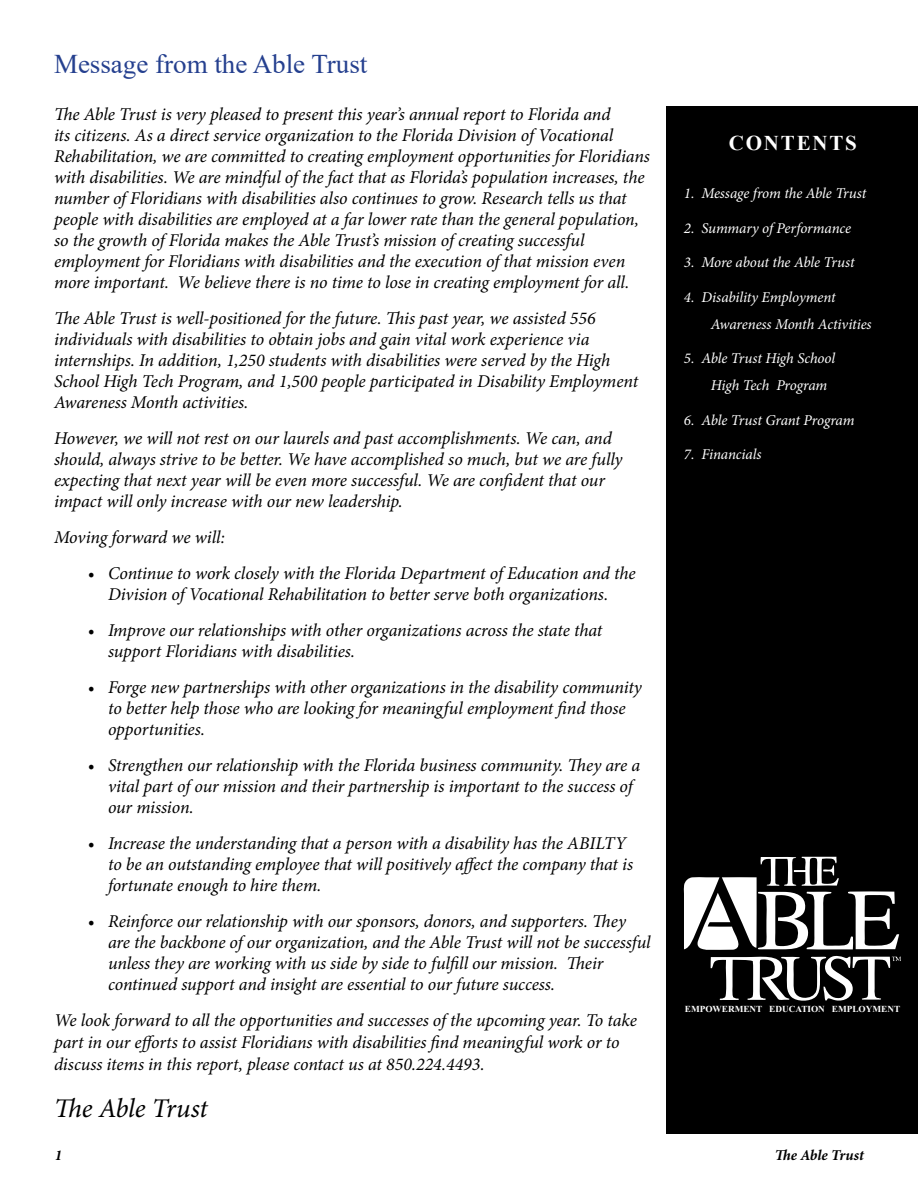
<style>
.page{position:relative;width:918px;height:1188px;background:#fff}
.page>*{position:absolute;margin:0;border:0;box-sizing:border-box;transform-origin:0 0}
.t1{font:27px "Times New Roman";color:#25408f}
.t2{font:italic 27px "Minion Pro";letter-spacing:-.01em;color:#000}
.t3{font:700 21px "Times New Roman";letter-spacing:.085em;color:#fff}
.t4{font:italic 18px/21px "Minion Pro";letter-spacing:-.01em;color:#000}
.t5{font:italic 15px/27px "Minion Pro";letter-spacing:-.01em;color:#fff}
.t6{font:italic 700 15px "Minion Pro";letter-spacing:-.005em;color:#000}
.t7{font:700 9.3px "Times New Roman";color:#fff}
</style>
<div class="page">
<div style="left:667px;top:106px;width:251px;height:1028px;background:#000"></div>
<svg style="left:684px;top:857px;width:217px;height:144px"></svg>
<h1 class="t1" style="left:54px;top:45px;width:315px">Message from the Able Trust</h1>
<p class="t4" style="left:54px;top:103px;width:598px">The Able Trust is very pleased to present this year’s annual report to Florida and<br>its citizens. As a direct service organization to the Florida Division of Vocational Rehabilitation, we are committed to creating employment opportunities for Floridians with disabilities. We are mindful of the fact that as Florida’s population increases, the number of Floridians with disabilities also continues to grow. Research tells us that people with disabilities are employed at a far lower rate than the general population, so the growth of Florida makes the Able Trust’s mission of creating successful employment for Floridians with disabilities and the execution of that mission even more important. We believe there is no time to lose in creating employment for all.</p>
<p class="t4" style="left:54px;top:307px;width:586px">The Able Trust is well-positioned for the future. This past year, we assisted 556 individuals with disabilities to obtain jobs and gain vital work experience via internships. In addition, 1,250 students with disabilities were served by the High School High Tech Program, and 1,500 people participated in Disability Employment Awareness Month activities.</p>
<p class="t4" style="left:54px;top:427px;width:570px">However, we will not rest on our laurels and past accomplishments. We can, and should, always strive to be better. We have accomplished so much, but we are fully expecting that next year will be even more successful. We are confident that our impact will only increase with our new leadership.</p>
<p class="t4" style="left:54px;top:526px;width:172px">Moving forward we will:</p>
<p class="t4" style="left:88px;top:562px;width:550px;text-align:center">• Continue to work closely with the Florida Department of Education and the<br>Division of Vocational Rehabilitation to better serve both organizations.</p>
<p class="t4" style="left:108px;top:619px;width:496px;text-indent:-20px">• Improve our relationships with other organizations across the state that support Floridians with disabilities.</p>
<p class="t4" style="left:108px;top:676px;width:535px;text-indent:-20px">• Forge new partnerships with other organizations in the disability community to better help those who are looking for meaningful employment find those opportunities.</p>
<p class="t4" style="left:108px;top:754px;width:534px;text-indent:-20px">• Strengthen our relationship with the Florida business community. They are a vital part of our mission and their partnership is important to the success of our mission.</p>
<p class="t4" style="left:108px;top:832px;width:527px;text-indent:-20px">• Increase the understanding that a person with a disability has the ABILTY to be an outstanding employee that will positively affect the company that is fortunate enough to hire them.</p>
<p class="t4" style="left:108px;top:910px;width:544px;text-indent:-20px">• Reinforce our relationship with our sponsors, donors, and supporters. They are the backbone of our organization, and the Able Trust will not be successful unless they are working with us side by side to fulfill our mission. Their continued support and insight are essential to our future success.</p>
<p class="t4" style="left:54px;top:1010px;width:585px;line-height:21.6px">We look forward to all the opportunities and successes of the upcoming year. To take part in our efforts to assist Floridians with disabilities find meaningful work or to discuss items in this report, please contact us at 850.224.4493.</p>
<h1 class="t2" style="left:54px;top:1090px;width:155px">The Able Trust</h1>
<p class="t3" style="left:729px;top:127px;width:130px">CONTENTS</p>
<p class="t5" style="left:684px;top:180px;width:184px">1. Message from the Able Trust</p>
<p class="t5" style="left:684px;top:214px;width:169px">2. Summary of Performance</p>
<p class="t5" style="left:684px;top:249px;width:172px">3. More about the Able Trust</p>
<p class="t5" style="left:711px;top:283px;width:162px;text-indent:-27px">4. Disability Employment<br>Awareness Month Activities</p>
<p class="t5" style="left:711px;top:345px;width:126px;text-indent:-27px">5. Able Trust High School<br>High Tech Program</p>
<p class="t5" style="left:684px;top:406px;width:172px">6. Able Trust Grant Program</p>
<p class="t5" style="left:684px;top:441px;width:79px">7. Financials</p>
<p class="t7" style="left:685px;top:1002px;width:217px">EMPOWERMENT EDUCATION EMPLOYMENT</p>
<p class="t6" style="left:55px;top:1144px;width:9px">1</p>
<p class="t6" style="left:775px;top:1144px;width:90px">The Able Trust</p>
</div>
